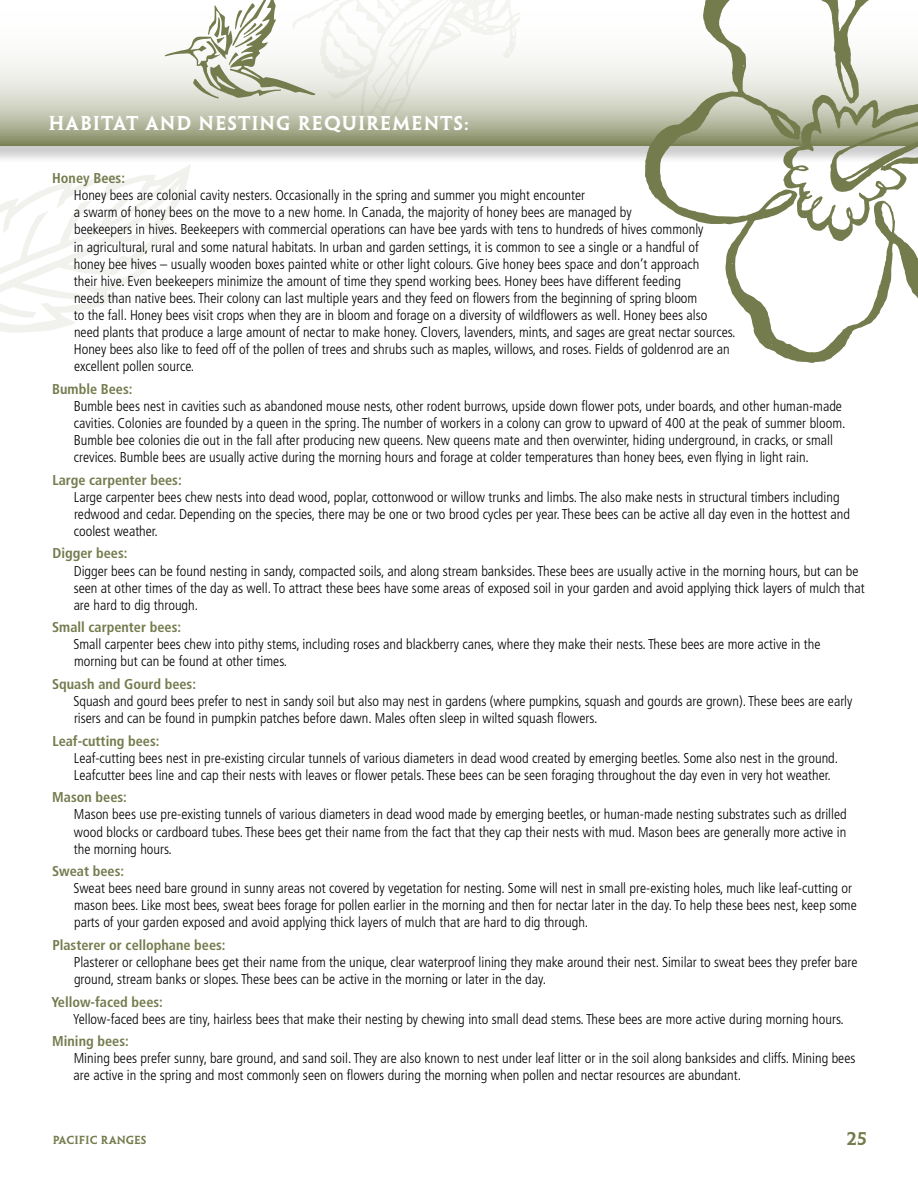
<style>
.page{position:relative;width:918px;height:1188px;background:#fff}
.page>*{position:absolute;margin:0;border:0;box-sizing:border-box;transform-origin:0 0}
.t1{font:18px "Penumbra MM 585 1000";letter-spacing:.05em;color:#fff}
.t2{font:16.5px "Penumbra MM 585 1000";color:#747b4d}
.t3{font:300 condensed 14.25px/17.1px "Frutiger";color:#000}
.t4{font:700 condensed 14.25px "Frutiger";color:#747b4d}
.t5{font:10.5px "Penumbra MM 585 1000";letter-spacing:.065em;color:#747b4d}
</style>
<div class="page">
<svg style="left:0;top:164px;width:191px;height:169px"></svg>
<div style="left:0;top:0;width:918px;height:164px;background:#000;opacity:.2"></div>
<svg style="left:0;top:0;width:645px;height:146px"></svg>
<svg style="left:645px;top:0;width:273px;height:363px"></svg>
<svg style="left:164px;top:0;width:356px;height:132px"></svg>
<p class="t1" style="left:48px;top:113px;width:421px">HABITAT AND NESTING REQUIREMENTS:</p>
<p class="t4" style="left:52px;top:170px;width:74px">Honey Bees:</p>
<p class="t3" style="left:74px;top:187px;width:664px">Honey bees are colonial cavity nesters. Occasionally in the spring and summer you might encounter<br>a swarm of honey bees on the move to a new home. In Canada, the majority of honey bees are managed by<br>beekeepers in hives. Beekeepers with commercial operations can have bee yards with tens to hundreds of hives commonly<br>in agricultural, rural and some natural habitats. In urban and garden settings, it is common to see a single or a handful of<br>honey bee hives – usually wooden boxes painted white or other light colours. Give honey bees space and don’t approach<br>their hive. Even beekeepers minimize the amount of time they spend working bees. Honey bees have different feeding<br>needs than native bees. Their colony can last multiple years and they feed on flowers from the beginning of spring bloom<br>to the fall. Honey bees visit crops when they are in bloom and forage on a diversity of wildflowers as well. Honey bees also need plants that produce a large amount of nectar to make honey. Clovers, lavenders, mints, and sages are great nectar sources.<br>Honey bees also like to feed off of the pollen of trees and shrubs such as maples, willows, and roses. Fields of goldenrod are an excellent pollen source.</p>
<p class="t4" style="left:52px;top:380px;width:82px">Bumble Bees:</p>
<p class="t3" style="left:74px;top:398px;width:773px">Bumble bees nest in cavities such as abandoned mouse nests, other rodent burrows, upside down flower pots, under boards, and other human-made cavities. Colonies are founded by a queen in the spring. The number of workers in a colony can grow to upward of 400 at the peak of summer bloom.<br>Bumble bee colonies die out in the fall after producing new queens. New queens mate and then overwinter, hiding underground, in cracks, or small crevices. Bumble bees are usually active during the morning hours and forage at colder temperatures than honey bees, even flying in light rain.</p>
<p class="t4" style="left:52px;top:471px;width:131px">Large carpenter bees:</p>
<p class="t3" style="left:74px;top:488px;width:778px">Large carpenter bees chew nests into dead wood, poplar, cottonwood or willow trunks and limbs. The also make nests in structural timbers including redwood and cedar. Depending on the species, there may be one or two brood cycles per year. These bees can be active all day even in the hottest and coolest weather.</p>
<p class="t4" style="left:52px;top:545px;width:77px">Digger bees:</p>
<p class="t3" style="left:74px;top:562px;width:793px">Digger bees can be found nesting in sandy, compacted soils, and along stream banksides. These bees are usually active in the morning hours, but can be seen at other times of the day as well. To attract these bees have some areas of exposed soil in your garden and avoid applying thick layers of mulch that are hard to dig through.</p>
<p class="t4" style="left:52px;top:619px;width:131px">Small carpenter bees:</p>
<p class="t3" style="left:73px;top:636px;width:749px">Small carpenter bees chew into pithy stems, including roses and blackberry canes, where they make their nests. These bees are more active in the morning but can be found at other times.</p>
<p class="t4" style="left:52px;top:676px;width:145px">Squash and Gourd bees:</p>
<p class="t3" style="left:73px;top:693px;width:781px">Squash and gourd bees prefer to nest in sandy soil but also may nest in gardens (where pumpkins, squash and gourds are grown). These bees are early risers and can be found in pumpkin patches before dawn. Males often sleep in wilted squash flowers.</p>
<p class="t4" style="left:52px;top:732px;width:109px">Leaf-cutting bees:</p>
<p class="t3" style="left:74px;top:749px;width:766px">Leaf-cutting bees nest in pre-existing circular tunnels of various diameters in dead wood created by emerging beetles. Some also nest in the ground.<br>Leafcutter bees line and cap their nests with leaves or flower petals. These bees can be seen foraging throughout the day even in very hot weather.</p>
<p class="t4" style="left:52px;top:789px;width:76px">Mason bees:</p>
<p class="t3" style="left:74px;top:806px;width:774px;text-align:justify">Mason bees use pre-existing tunnels of various diameters in dead wood made by emerging beetles, or human-made nesting substrates such as drilled wood blocks or cardboard tubes. These bees get their name from the fact that they cap their nests with mud. Mason bees are generally more active in the morning hours.</p>
<p class="t4" style="left:52px;top:863px;width:74px">Sweat bees:</p>
<p class="t3" style="left:73px;top:880px;width:785px">Sweat bees need bare ground in sunny areas not covered by vegetation for nesting. Some will nest in small pre-existing holes, much like leaf-cutting or mason bees. Like most bees, sweat bees forage for pollen earlier in the morning and then for nectar later in the day. To help these bees nest, keep some parts of your garden exposed and avoid applying thick layers of mulch that are hard to dig through.</p>
<p class="t4" style="left:52px;top:937px;width:175px">Plasterer or cellophane bees:</p>
<p class="t3" style="left:74px;top:954px;width:785px">Plasterer or cellophane bees get their name from the unique, clear waterproof lining they make around their nest. Similar to sweat bees they prefer bare ground, stream banks or slopes. These bees can be active in the morning or later in the day.</p>
<p class="t4" style="left:51px;top:993px;width:113px">Yellow-faced bees:</p>
<p class="t3" style="left:73px;top:1010px;width:773px">Yellow-faced bees are tiny, hairless bees that make their nesting by chewing into small dead stems. These bees are more active during morning hours.</p>
<p class="t4" style="left:52px;top:1033px;width:78px">Mining bees:</p>
<p class="t3" style="left:74px;top:1050px;width:783px">Mining bees prefer sunny, bare ground, and sand soil. They are also known to nest under leaf litter or in the soil along banksides and cliffs. Mining bees are active in the spring and most commonly seen on flowers during the morning when pollen and nectar resources are abundant.</p>
<p class="t5" style="left:53px;top:1134px;width:94px">PACIFIC RANGES</p>
<p class="t2" style="left:847px;top:1129px;width:22px">25</p>
</div>
